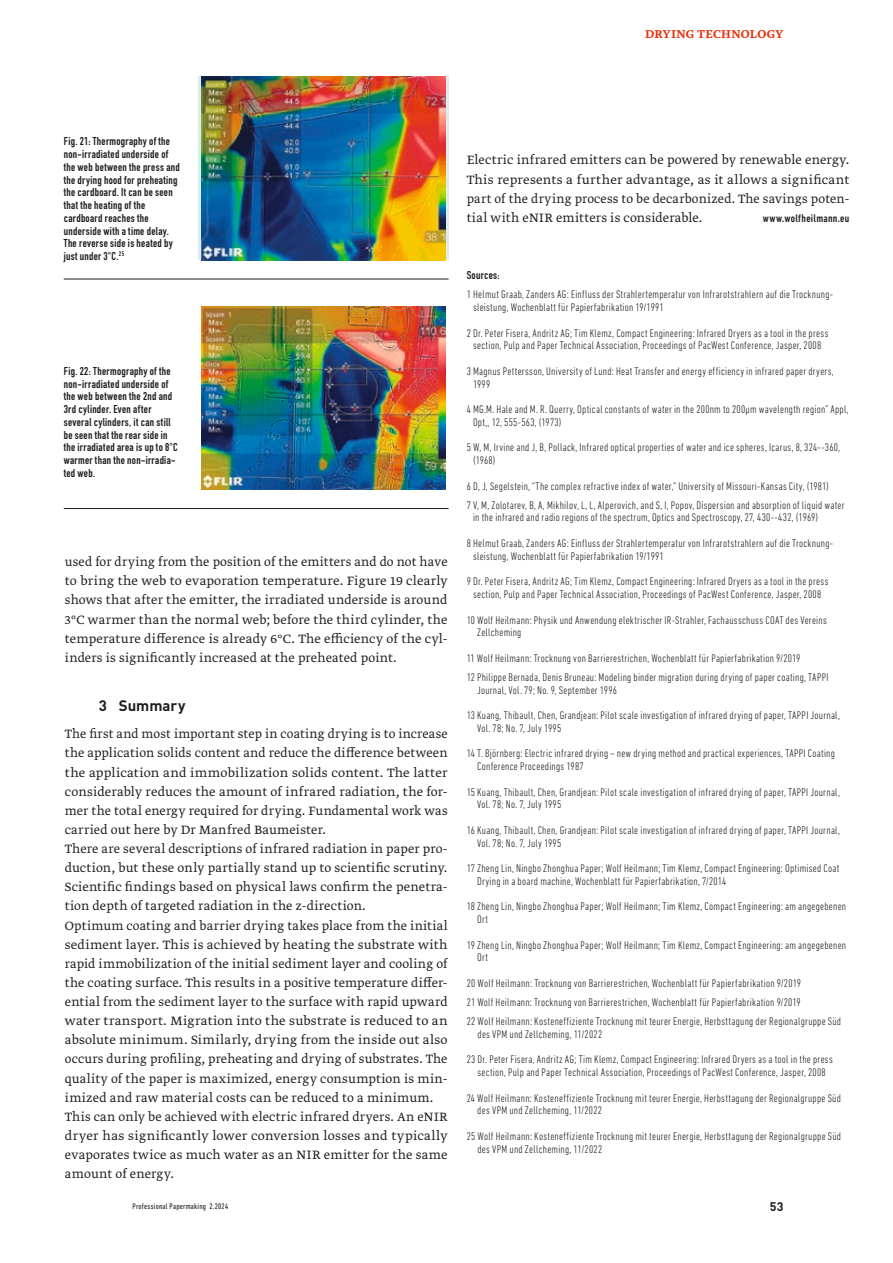
<style>
.page{position:relative;width:893px;height:1263px;background:#fff}
.page>*{position:absolute;margin:0;border:0;box-sizing:border-box;transform-origin:0 0}
.t1{font:700 15px "DIN Pro";color:#1d1d1b}
.t2{font:300 14.25px/19.2px "Greta Text Std";letter-spacing:.015em;color:#1d1d1b;text-align:justify}
.t3{font:500 13.5px "Greta Text Std";letter-spacing:.025em;color:#e63412}
.t4{font:700 12.3px "DIN Pro";color:#1d1d1b}
.t5{font:300 condensed 11.25px/12.8px "DIN Next LT Pro";letter-spacing:.025em;color:#1d1d1b}
.t6{font:700 11.25px/12.8px "DIN Condensed";letter-spacing:.025em;color:#1d1d1b}
.t7{font:500 condensed 11.25px "DIN Next LT Pro";letter-spacing:.025em;color:#1d1d1b}
.t8{font:condensed 8.25px "DIN Next LT Pro";letter-spacing:.03em;color:#1d1d1b}
</style>
<div class="page">
<div style="left:198px;top:77px;width:251px;height:183px;background:linear-gradient(to bottom,#dbeeee,#dbeeee)"></div>
<img style="left:201px;top:77px;width:244px;height:183px">
<img style="left:201px;top:306px;width:244px;height:183px">
<hr style="left:64px;top:279px;width:385px;height:1px;background:#1d1d1b">
<hr style="left:64px;top:508px;width:385px;height:1px;background:#1d1d1b">
<p class="t3" style="left:645px;top:26px;width:140px">DRYING TECHNOLOGY</p>
<p class="t6" style="left:64px;top:135px;width:118px">Fig. 21: Thermography of the non-irradiated underside of the web between the press and the drying hood for preheating the cardboard. It can be seen that the heating of the cardboard reaches the underside with a time delay.<br>The reverse side is heated by just under 3°C.<sup>25</sup></p>
<p class="t6" style="left:64px;top:364px;width:115px">Fig. 22: Thermography of the non-irradiated underside of the web between the 2nd and<br>3rd cylinder. Even after several cylinders, it can still be seen that the rear side in the irradiated area is up to 8°C warmer than the non-irradia&shy;ted web.</p>
<p class="t2" style="left:65px;top:553px;width:384px">used for drying from the position of the emitters and do not have to bring the web to evaporation temperature. Figure 19 clearly shows that after the emitter, the irradiated underside is around 3°C warmer than the normal web; before the third cylinder, the temperature difference is already 6°C. The efficiency of the cyl&shy;inders is significantly increased at the preheated point.</p>
<h1 class="t1" style="left:99px;top:693px;width:88px">3 Summary</h1>
<p class="t2" style="left:65px;top:725px;width:384px;text-align:left">The first and most important step in coating drying is to increase the application solids content and reduce the difference between the application and immobilization solids content. The latter considerably reduces the amount of infrared radiation, the for&shy;mer the total energy required for drying. Fundamental work was carried out here by Dr Manfred Baumeister.<br>There are several descriptions of infrared radiation in paper pro&shy;duction, but these only partially stand up to scientific scrutiny.<br>Scientific findings based on physical laws confirm the penetra&shy;tion depth of targeted radiation in the z-direction.<br>Optimum coating and barrier drying takes place from the initial sediment layer. This is achieved by heating the substrate with rapid immobilization of the initial sediment layer and cooling of the coating surface. This results in a positive temperature differ&shy;ential from the sediment layer to the surface with rapid upward water transport. Migration into the substrate is reduced to an absolute minimum. Similarly, drying from the inside out also occurs during profiling, preheating and drying of substrates. The quality of the paper is maximized, energy consumption is min&shy;imized and raw material costs can be reduced to a minimum.<br>This can only be achieved with electric infrared dryers. An eNIR dryer has significantly lower conversion losses and typically evaporates twice as much water as an NIR emitter for the same amount of energy.</p>
<p class="t2" style="left:467px;top:151px;width:384px">Electric infrared emitters can be powered by renewable energy.<br>This represents a further advantage, as it allows a significant part of the drying process to be decarbonized. The savings poten&shy;tial with eNIR emitters is considerable.</p>
<p class="t7" style="left:763px;top:212px;width:88px">www.wolfheilmann.eu</p>
<p class="t6" style="left:467px;top:269px;width:34px">Sources:</p>
<p class="t5" style="left:473px;top:288px;width:362px;text-indent:-6px">1 Helmut Graab, Zanders AG: Einfluss der Strahlertemperatur von Infrarotstrahlern auf die Trocknung&shy;sleistung, Wochenblatt für Papierfabrikation 19/1991</p>
<p class="t5" style="left:467px;top:326px;width:363px;text-align:center">2 Dr. Peter Fisera, Andritz AG; Tim Klemz, Compact Engineering: Infrared Dryers as a tool in the press section, Pulp and Paper Technical Association, Proceedings of PacWest Conference, Jasper, 2008</p>
<p class="t5" style="left:473px;top:365px;width:362px;text-indent:-6px">3 Magnus Pettersson, University of Lund: Heat Transfer and energy efficiency in infrared paper dryers,<br>1999</p>
<p class="t5" style="left:473px;top:403px;width:377px;text-indent:-6px">4 MG.M. Hale and M. R. Querry, Optical constants of water in the 200nm to 200µm wavelength region” Appl,<br>Opt,, 12, 555-563, (1973)</p>
<p class="t5" style="left:473px;top:441px;width:369px;text-indent:-6px">5 W, M, Irvine and J, B, Pollack, Infrared optical properties of water and ice spheres, Icarus, 8, 324--360, (1968)</p>
<p class="t5" style="left:467px;top:476px;width:379px;line-height:19.2px">6 D, J, Segelstein, “The complex refractive index of water,” University of Missouri-Kansas City, (1981)<br>7 V, M, Zolotarev, B, A, Mikhilov, L, L, Alperovich, and S, I, Popov, Dispersion and absorption of liquid water</p>
<p class="t5" style="left:473px;top:511px;width:347px">in the infrared and radio regions of the spectrum, Optics and Spectroscopy, 27, 430--432, (1969)</p>
<p class="t5" style="left:473px;top:537px;width:362px;text-indent:-6px">8 Helmut Graab, Zanders AG: Einfluss der Strahlertemperatur von Infrarotstrahlern auf die Trocknung&shy;sleistung, Wochenblatt für Papierfabrikation 19/1991</p>
<p class="t5" style="left:467px;top:575px;width:363px;text-align:center">9 Dr. Peter Fisera, Andritz AG; Tim Klemz, Compact Engineering: Infrared Dryers as a tool in the press section, Pulp and Paper Technical Association, Proceedings of PacWest Conference, Jasper, 2008</p>
<p class="t5" style="left:477px;top:613px;width:351px;text-indent:-10px">10 Wolf Heilmann: Physik und Anwendung elektrischer IR-Strahler, Fachausschuss COAT des Vereins<br>Zellcheming</p>
<p class="t5" style="left:467px;top:648px;width:363px;line-height:19.2px">11 Wolf Heilmann: Trocknung von Barrierestrichen, Wochenblatt für Papierfabrikation 9/2019<br>12 Philippe Bernada, Denis Bruneau: Modeling binder migration during drying of paper coating, TAPPI</p>
<p class="t5" style="left:477px;top:683px;width:141px">Journal, Vol. 79; No. 9, September 1996</p>
<p class="t5" style="left:477px;top:709px;width:364px;text-indent:-10px">13 Kuang, Thibault, Chen, Grandjean: Pilot scale investigation of infrared drying of paper, TAPPI Journal,<br>Vol. 78; No. 7, July 1995</p>
<p class="t5" style="left:477px;top:747px;width:359px;text-indent:-11px">14 T. Björnberg: Electric infrared drying – new drying method and practical experiences, TAPPI Coating<br>Conference Proceedings 1987</p>
<p class="t5" style="left:477px;top:785px;width:364px;text-indent:-10px">15 Kuang, Thibault, Chen, Grandjean: Pilot scale investigation of infrared drying of paper, TAPPI Journal,<br>Vol. 78; No. 7, July 1995</p>
<p class="t5" style="left:477px;top:824px;width:364px;text-indent:-10px">16 Kuang, Thibault, Chen, Grandjean: Pilot scale investigation of infrared drying of paper, TAPPI Journal,<br>Vol. 78; No. 7, July 1995</p>
<p class="t5" style="left:477px;top:862px;width:364px;text-indent:-10px">17 Zheng Lin, Ningbo Zhonghua Paper; Wolf Heilmann; Tim Klemz, Compact Engineering: Optimised Coat<br>Drying in a board machine, Wochenblatt für Papierfabrikation, 7/2014</p>
<p class="t5" style="left:477px;top:900px;width:371px;text-indent:-10px">18 Zheng Lin, Ningbo Zhonghua Paper; Wolf Heilmann; Tim Klemz, Compact Engineering: am angegebenen<br>Ort</p>
<p class="t5" style="left:477px;top:938px;width:371px;text-indent:-10px">19 Zheng Lin, Ningbo Zhonghua Paper; Wolf Heilmann; Tim Klemz, Compact Engineering: am angegebenen<br>Ort</p>
<p class="t5" style="left:467px;top:973px;width:376px;line-height:19px">20 Wolf Heilmann: Trocknung von Barrierestrichen, Wochenblatt für Papierfabrikation 9/2019<br>21 Wolf Heilmann: Trocknung von Barrierestrichen, Wochenblatt für Papierfabrikation 9/2019<br>22 Wolf Heilmann: Kosteneffiziente Trocknung mit teurer Energie, Herbsttagung der Regionalgruppe Süd</p>
<p class="t5" style="left:477px;top:1028px;width:126px">des VPM und Zellcheming, 11/2022</p>
<p class="t5" style="left:467px;top:1053px;width:368px;text-align:center">23 Dr. Peter Fisera, Andritz AG; Tim Klemz, Compact Engineering: Infrared Dryers as a tool in the press section, Pulp and Paper Technical Association, Proceedings of PacWest Conference, Jasper, 2008</p>
<p class="t5" style="left:477px;top:1091px;width:365px;text-indent:-11px">24 Wolf Heilmann: Kosteneffiziente Trocknung mit teurer Energie, Herbsttagung der Regionalgruppe Süd des VPM und Zellcheming, 11/2022</p>
<p class="t5" style="left:477px;top:1130px;width:365px;text-indent:-11px">25 Wolf Heilmann: Kosteneffiziente Trocknung mit teurer Energie, Herbsttagung der Regionalgruppe Süd des VPM und Zellcheming, 11/2022</p>
<p class="t8" style="left:132px;top:1201px;width:97px">Professional Papermaking 2.2024</p>
<p class="t4" style="left:770px;top:1196px;width:15px">53</p>
</div>
